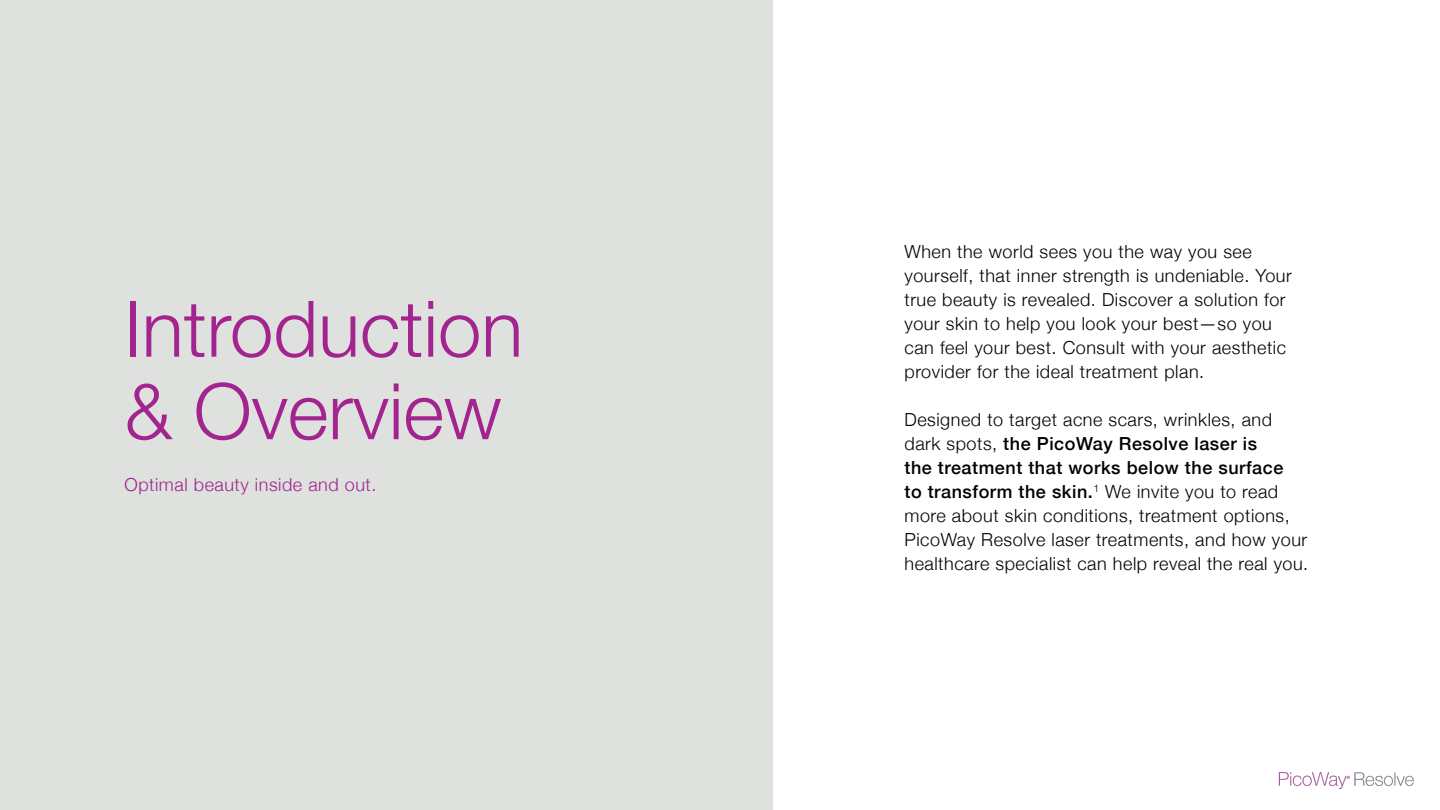
<style>
.page{position:relative;width:1440px;height:810px;background:#fff}
.page>*{position:absolute;margin:0;border:0;box-sizing:border-box;transform-origin:0 0}
.t1{font:300 78px/82.5px "Helvetica Neue";color:#a3238f}
.t2{font:300 18px/24px "Helvetica Neue";letter-spacing:.03em;color:#000}
.t3{font:300 18px "Helvetica Neue";letter-spacing:.03em;color:#9f248f}
.s1{font-weight:500}
</style>
<div class="page">
<div style="left:0;top:0;width:772px;height:810px;background:#dfe1df"></div>
<img style="left:1278px;top:772px;width:136px;height:18px">
<h1 class="t1" style="left:124px;top:282px;width:400px">Introduction &amp; Overview</h1>
<p class="t3" style="left:124px;top:470px;width:254px">Optimal beauty inside and out.</p>
<p class="t2" style="left:904px;top:238px;width:389px">When the world sees you the way you see yourself, that inner strength is undeniable. Your true beauty is revealed. Discover a solution for your skin to help you look your best—so you can feel your best. Consult with your aesthetic provider for the ideal treatment plan.</p>
<p class="t2" style="left:904px;top:406px;width:405px">Designed to target acne scars, wrinkles, and dark spots, <span class="s1">the PicoWay Resolve laser is<br>the treatment that works below the surface<br>to transform the skin.</span><sup>1</sup> We invite you to read more about skin conditions, treatment options, PicoWay Resolve laser treatments, and how your healthcare specialist can help reveal the real you.</p>
</div>
